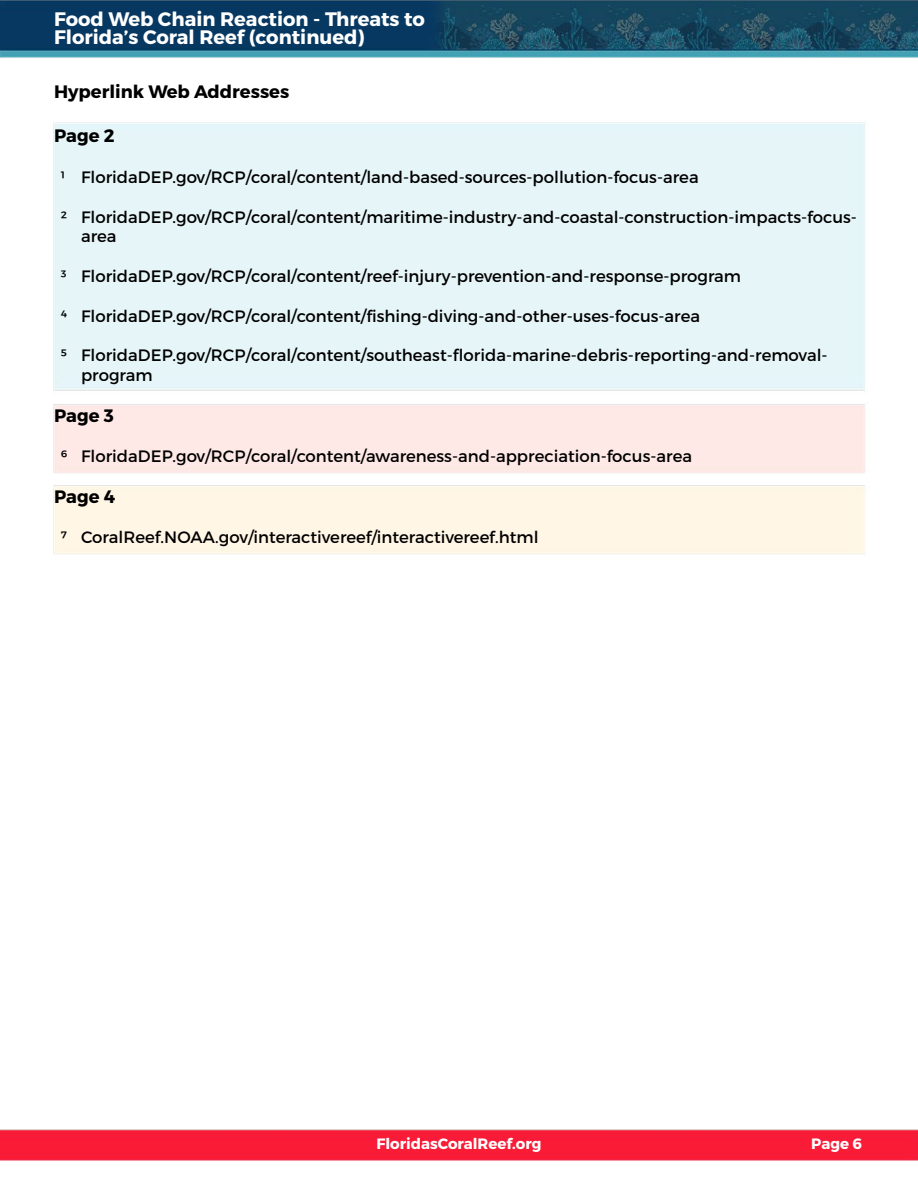
<style>
.page{position:relative;width:918px;height:1188px;background:#fff}
.page>*{position:absolute;margin:0;border:0;box-sizing:border-box;transform-origin:0 0}
.t1{font:700 19.5px/18px "Montserrat";color:#fff}
.t2{font:700 18px "Montserrat";color:#000}
.t3{font:16.5px/19.8px "Montserrat";color:#000}
.t4{font:700 15px "Montserrat";color:#fff}
</style>
<div class="page">
<img style="left:0;top:0;width:918px;height:1161px">
<p class="t1" style="left:54px;top:10px;width:372px">Food Web Chain Reaction - Threats to<br>Florida’s Coral Reef (continued)</p>
<p class="t2" style="left:54px;top:81px;width:237px">Hyperlink Web Addresses</p>
<p class="t2" style="left:54px;top:124px;width:62px">Page 2</p>
<p class="t3" style="left:61px;top:167px;width:639px">1 FloridaDEP.gov/RCP/coral/content/land-based-sources-pollution-focus-area</p>
<p class="t3" style="left:81px;top:207px;width:777px;text-indent:-20px">2 FloridaDEP.gov/RCP/coral/content/maritime-industry-and-coastal-construction-impacts-focus&shy;area</p>
<p class="t3" style="left:61px;top:266px;width:682px">3 FloridaDEP.gov/RCP/coral/content/reef-injury-prevention-and-response-program</p>
<p class="t3" style="left:61px;top:306px;width:641px">4 FloridaDEP.gov/RCP/coral/content/fishing-diving-and-other-uses-focus-area</p>
<p class="t3" style="left:81px;top:345px;width:748px;text-indent:-20px">5 FloridaDEP.gov/RCP/coral/content/southeast-florida-marine-debris-reporting-and-removal&shy;program</p>
<p class="t2" style="left:54px;top:405px;width:61px">Page 3</p>
<p class="t3" style="left:61px;top:446px;width:633px">6 FloridaDEP.gov/RCP/coral/content/awareness-and-appreciation-focus-area</p>
<p class="t2" style="left:54px;top:486px;width:63px">Page 4</p>
<p class="t3" style="left:61px;top:527px;width:479px">7 CoralReef.NOAA.gov/interactivereef/interactivereef.html</p>
<p class="t4" style="left:376px;top:1134px;width:167px">FloridasCoralReef.org</p>
<p class="t4" style="left:811px;top:1134px;width:52px">Page 6</p>
</div>
